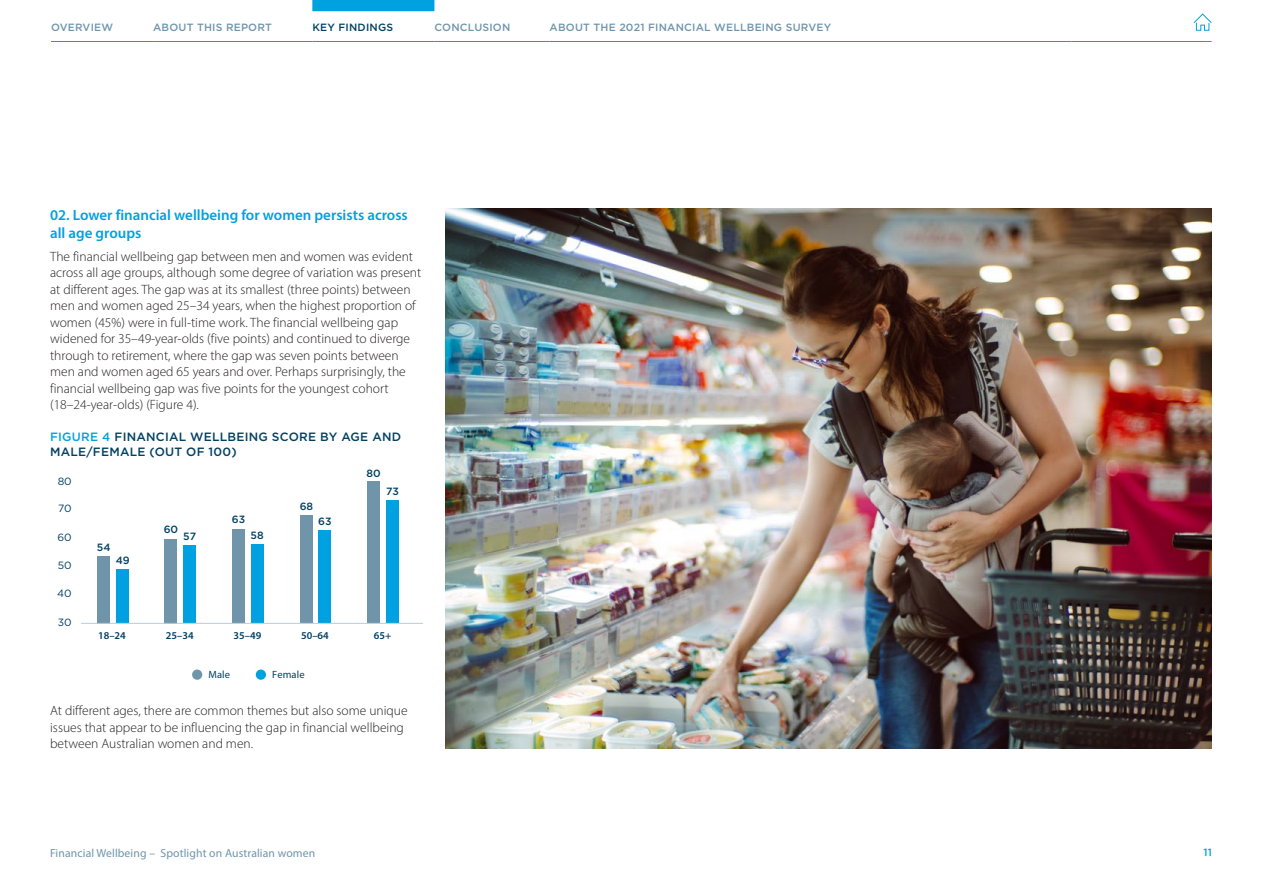
<style>
.page{position:relative;width:1263px;height:893px;background:#fff}
.page>*{position:absolute;margin:0;border:0;box-sizing:border-box;transform-origin:0 0}
.H2_Key_findings_Ocea{font:600 15px/18px "Myriad Pro";color:#00a1e0}
.Body_Copy_9_11{font:300 13.5px/16.5px "Myriad Pro";color:#231f20}
.Figure_title{font:500 12px/15px "Gotham";letter-spacing:.02em;color:#004062}
.t1{font:11.7px "Myriad Pro";letter-spacing:.01em;color:#7094aa}
.t2{font:500 10.5px "Gotham";letter-spacing:.02em;color:#7094aa}
.t3{font:600 10.5px "Myriad Pro";color:#004062}
.t4{font:500 10.5px "Gotham";color:#004062}
.t5{font:10.5px "Gotham";color:#004062}
.t6{font:500 10.5px "Gotham";letter-spacing:.02em;color:#004062}
.t7{font:10.5px "Myriad Pro";letter-spacing:.01em;color:#004062}
.t8{font:500 10.5px "Gotham";color:#00a1e0}
.s1{color:#00a1e0}
</style>
<div class="page">
<img style="left:445px;top:209px;width:767px;height:539px">
<div style="left:367px;top:481px;width:13px;height:142px;background:#7094aa"></div>
<div style="left:300px;top:516px;width:12px;height:107px;background:#7094aa"></div>
<div style="left:232px;top:529px;width:13px;height:94px;background:#7094aa"></div>
<div style="left:165px;top:539px;width:12px;height:84px;background:#7094aa"></div>
<div style="left:97px;top:556px;width:13px;height:67px;background:#7094aa"></div>
<div style="left:386px;top:501px;width:13px;height:122px;background:#00a1e0"></div>
<div style="left:318px;top:530px;width:13px;height:93px;background:#00a1e0"></div>
<div style="left:251px;top:544px;width:13px;height:79px;background:#00a1e0"></div>
<div style="left:183px;top:545px;width:13px;height:78px;background:#00a1e0"></div>
<div style="left:116px;top:570px;width:12px;height:53px;background:#00a1e0"></div>
<hr style="left:81px;top:623px;width:342px;height:1px;background:#b7cfdc">
<div style="left:256px;top:669px;width:10px;height:11px;background:#00a1e0;border-radius:50%"></div>
<div style="left:192px;top:669px;width:10px;height:11px;background:#7094aa;border-radius:50%"></div>
<hr style="left:51px;top:41px;width:102px;height:1px;background:#00a1e0">
<hr style="left:153px;top:41px;width:159px;height:1px;background:#00a1e0">
<hr style="left:312px;top:41px;width:122px;height:1px;background:#00a1e0">
<hr style="left:434px;top:41px;width:116px;height:1px;background:#00a1e0">
<hr style="left:550px;top:41px;width:521px;height:1px;background:#00a1e0">
<hr style="left:1071px;top:41px;width:140px;height:1px;background:#00a1e0">
<div style="left:312px;top:0;width:122px;height:11px;background:#00a1e0"></div>
<svg style="left:1193px;top:13px;width:19px;height:18px"></svg>
<p class="t2" style="left:51px;top:20px;width:64px">OVERVIEW</p>
<p class="t2" style="left:153px;top:20px;width:120px">ABOUT THIS REPORT</p>
<p class="t6" style="left:312px;top:20px;width:82px">KEY FINDINGS</p>
<p class="t2" style="left:434px;top:20px;width:77px">CONCLUSION</p>
<p class="t2" style="left:550px;top:20px;width:283px">ABOUT THE 2021 FINANCIAL WELLBEING SURVEY</p>
<h2 class="H2_Key_findings_Ocea" style="left:50px;top:206px;width:359px">02. Lower financial wellbeing for women persists across all age groups</h2>
<p class="Body_Copy_9_11" style="left:50px;top:248px;width:373px">The financial wellbeing gap between men and women was evident across all age groups, although some degree of variation was present at different ages. The gap was at its smallest (three points) between men and women aged 25–34 years, when the highest proportion of women (45%) were in full-time work. The financial wellbeing gap widened for 35–49-year-olds (five points) and continued to diverge through to retirement, where the gap was seven points between men and women aged 65 years and over. Perhaps surprisingly, the financial wellbeing gap was five points for the youngest cohort (18–24-year-olds) (Figure 4).</p>
<h2 class="Figure_title" style="left:50px;top:429px;width:353px"><span class="s1">FIGURE 4</span> FINANCIAL WELLBEING SCORE BY AGE AND<br>MALE/FEMALE (OUT OF 100)</h2>
<p class="t5" style="left:57px;top:447px;width:16px">90</p>
<p class="t5" style="left:58px;top:474px;width:16px">80</p>
<p class="t5" style="left:58px;top:501px;width:15px">70</p>
<p class="t5" style="left:57px;top:531px;width:16px">60</p>
<p class="t5" style="left:58px;top:558px;width:15px">50</p>
<p class="t5" style="left:57px;top:586px;width:16px">40</p>
<p class="t5" style="left:58px;top:616px;width:15px">30</p>
<p class="t4" style="left:367px;top:466px;width:16px">80</p>
<p class="t4" style="left:386px;top:485px;width:14px">73</p>
<p class="t4" style="left:300px;top:499px;width:15px">68</p>
<p class="t4" style="left:232px;top:512px;width:15px">63</p>
<p class="t4" style="left:318px;top:514px;width:15px">63</p>
<p class="t4" style="left:164px;top:523px;width:16px">60</p>
<p class="t4" style="left:251px;top:528px;width:15px">58</p>
<p class="t4" style="left:183px;top:529px;width:14px">57</p>
<p class="t4" style="left:97px;top:540px;width:15px">54</p>
<p class="t4" style="left:116px;top:554px;width:16px">49</p>
<p class="t3" style="left:98px;top:629px;width:29px">18–24</p>
<p class="t3" style="left:166px;top:629px;width:29px">25–34</p>
<p class="t3" style="left:234px;top:629px;width:29px">35–49</p>
<p class="t3" style="left:301px;top:629px;width:29px">50–64</p>
<p class="t3" style="left:374px;top:629px;width:19px">65+</p>
<p class="t7" style="left:208px;top:668px;width:23px">Male</p>
<p class="t7" style="left:272px;top:668px;width:34px">Female</p>
<p class="Body_Copy_9_11" style="left:50px;top:702px;width:359px">At different ages, there are common themes but also some unique issues that appear to be influencing the gap in financial wellbeing between Australian women and men.</p>
<p class="t1" style="left:50px;top:846px;width:267px">Financial Wellbeing – Spotlight on Australian women</p>
<p class="t8" style="left:1203px;top:846px;width:10px">11</p>
</div>
